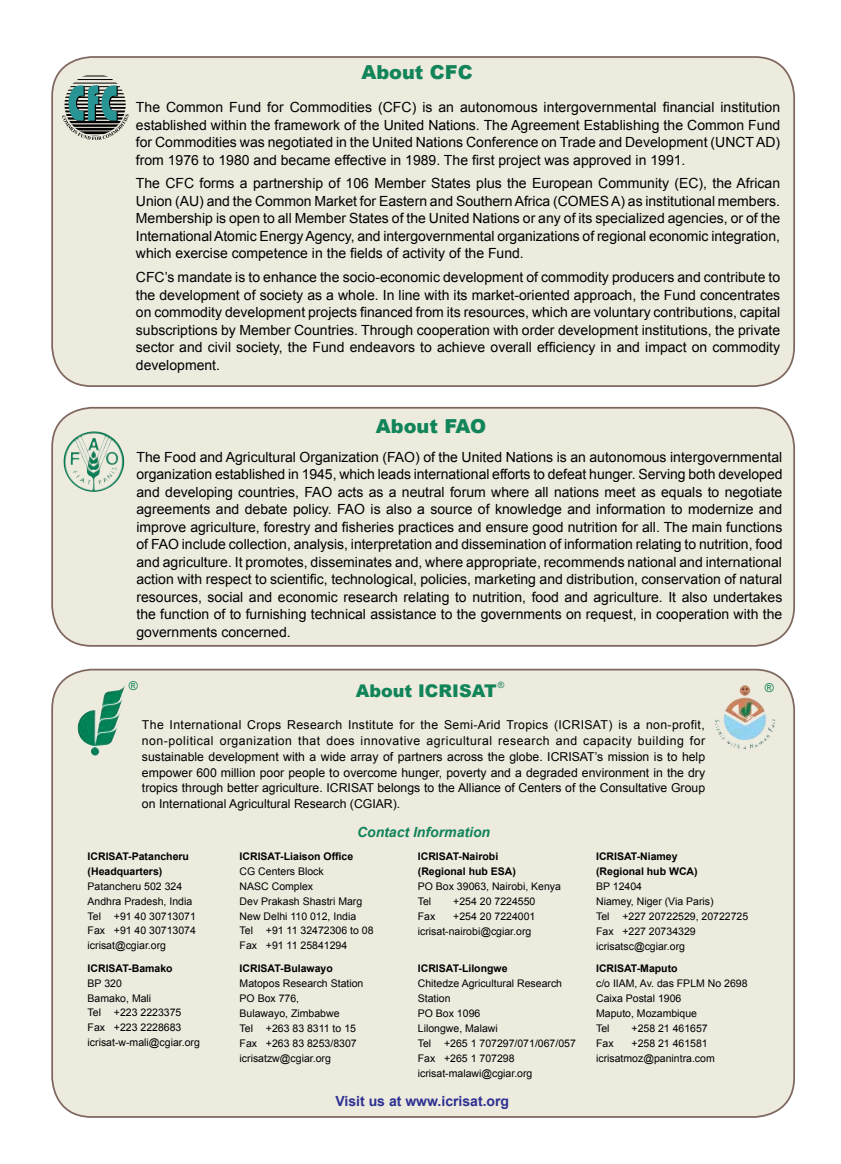
<style>
.page{position:relative;width:841px;height:1164px;background:#fff}
.page>*{position:absolute;margin:0;border:0;box-sizing:border-box;transform-origin:0 0}
.t1{font:900 19.25px "Arial";color:#118459}
.t2{font:900 17.5px "Arial";color:#118459}
.t3{font:14px/17.5px "Arial";color:#000;text-align:justify}
.t4{font:700 14px "Arial";color:#2e3192}
.t5{font:italic 700 14px "Arial";color:#118459}
.t6{font:12.25px/15.8px "Arial";color:#000;text-align:justify}
.t7{font:12.25px "Arial";color:#118459}
.t8{font:10.5px/15px "Arial";color:#000}
.t9{font:700 10.5px/15px "Arial";color:#000}
.t10{font:8.75px "Arial";color:#118459}
</style>
<div class="page">
<div style="left:52px;top:670px;width:741px;height:447px;background:#edeade;border-radius:39px"></div>
<div style="left:52px;top:408px;width:741px;height:238px;background:#edeade;border-radius:39px"></div>
<div style="left:51px;top:407px;width:743px;height:240px;border:2px solid #7f6760;border-radius:39px"></div>
<div style="left:52px;top:57px;width:741px;height:329px;background:#edeade;border-radius:39px"></div>
<div style="left:51px;top:56px;width:743px;height:331px;border:2px solid #7f6760;border-radius:39px"></div>
<img style="left:102px;top:685px;width:23px;height:23px">
<img style="left:725px;top:685px;width:24px;height:28px">
<hr style="left:64px;top:76px;width:62px;height:1px;background:#000">
<hr style="left:64px;top:79px;width:62px;height:1px;background:#000">
<hr style="left:64px;top:83px;width:62px;height:1px;background:#000">
<svg style="left:62px;top:85px;width:67px;height:55px"></svg>
<img style="left:63px;top:431px;width:29px;height:55px">
<h1 class="t1" style="left:361px;top:58px;width:113px">About CFC</h1>
<p class="t3" style="left:136px;top:99px;width:645px">The Common Fund for Commodities (CFC) is an autonomous intergovernmental financial institution established within the framework of the United Nations. The Agreement Establishing the Common Fund for Commodities was negotiated in the United Nations Conference on Trade and Development (UNCT AD) from 1976 to 1980 and became effective in 1989. The first project was approved in 1991.</p>
<p class="t3" style="left:136px;top:175px;width:645px">The CFC forms a partnership of 106 Member States plus the European Community (EC), the African Union (AU) and the Common Market for Eastern and Southern Africa (COMES A) as institutional members.<br>Membership is open to all Member States of the United Nations or any of its specialized agencies, or of the International Atomic Energy Agency, and intergovernmental organizations of regional economic integration, which exercise competence in the fields of activity of the Fund.</p>
<p class="t3" style="left:136px;top:269px;width:645px">CFC’s mandate is to enhance the socio-economic development of commodity producers and contribute to the development of society as a whole. In line with its market-oriented approach, the Fund concentrates on commodity development projects financed from its resources, which are voluntary contributions, capital subscriptions by Member Countries. Through cooperation with order development institutions, the private sector and civil society, the Fund endeavors to achieve overall efficiency in and impact on commodity development.</p>
<h1 class="t1" style="left:375px;top:412px;width:112px">About FAO</h1>
<p class="t3" style="left:136px;top:448px;width:647px">The Food and Agricultural Organization (FAO) of the United Nations is an autonomous intergovernmental organization established in 1945, which leads international efforts to defeat hunger. Serving both developed and developing countries, FAO acts as a neutral forum where all nations meet as equals to negotiate agreements and debate policy. FAO is also a source of knowledge and information to modernize and improve agriculture, forestry and fisheries practices and ensure good nutrition for all. The main functions of FAO include collection, analysis, interpretation and dissemination of information relating to nutrition, food and agriculture. It promotes, disseminates and, where appropriate, recommends national and international action with respect to scientific, technological, policies, marketing and distribution, conservation of natural resources, social and economic research relating to nutrition, food and agriculture. It also undertakes the function of to furnishing technical assistance to the governments on request, in cooperation with the governments concerned.</p>
<p class="t7" style="left:129px;top:678px;width:11px">®</p>
<p class="t10" style="left:497px;top:679px;width:8px">®</p>
<p class="t2" style="left:355px;top:678px;width:142px">About ICRISAT</p>
<p class="t6" style="left:142px;top:717px;width:564px">The International Crops Research Institute for the Semi-Arid Tropics (ICRISAT) is a non-profit, non-political organization that does innovative agricultural research and capacity building for sustainable development with a wide array of partners across the globe. ICRISAT’s mission is to help empower 600 million poor people to overcome hunger, poverty and a degraded environment in the dry tropics through better agriculture. ICRISAT belongs to the Alliance of Centers of the Consultative Group on International Agricultural Research (CGIAR).</p>
<p class="t5" style="left:357px;top:823px;width:134px">Contact Information</p>
<p class="t9" style="left:88px;top:849px;width:103px">ICRISAT-Patancheru (Headquarters)</p>
<p class="t8" style="left:88px;top:879px;width:110px">Patancheru 502 324<br>Andhra Pradesh, India<br>Tel +91 40 30713071</p>
<p class="t8" style="left:88px;top:923px;width:110px">Fax +91 40 30713074 icrisat@cgiar.org</p>
<p class="t9" style="left:88px;top:961px;width:86px">ICRISAT-Bamako</p>
<p class="t8" style="left:88px;top:976px;width:65px">BP 320<br>Bamako, Mali</p>
<p class="t8" style="left:88px;top:1005px;width:114px">Tel +223 2223375<br>Fax +223 2228683 icrisat-w-mali@cgiar.org</p>
<p class="t9" style="left:239px;top:849px;width:115px">ICRISAT-Liaison Office</p>
<p class="t8" style="left:239px;top:864px;width:124px">CG Centers Block<br>NASC Complex<br>Dev Prakash Shastri Marg<br>New Delhi 110 012, India</p>
<p class="t8" style="left:239px;top:923px;width:135px">Tel +91 11 32472306 to 08<br>Fax +91 11 25841294</p>
<p class="t9" style="left:239px;top:961px;width:95px">ICRISAT-Bulawayo</p>
<p class="t8" style="left:239px;top:976px;width:125px">Matopos Research Station<br>PO Box 776,<br>Bulawayo, Zimbabwe<br>Tel +263 83 8311 to 15<br>Fax +263 83 8253/8307 icrisatzw@cgiar.org</p>
<p class="t9" style="left:417px;top:849px;width:100px">ICRISAT-Nairobi (Regional hub ESA)</p>
<p class="t8" style="left:417px;top:879px;width:144px">PO Box 39063, Nairobi, Kenya<br>Tel</p>
<p class="t8" style="left:453px;top:894px;width:84px">+254 20 7224550</p>
<p class="t8" style="left:417px;top:909px;width:119px;text-indent:35px">+254 20 7224001 icrisat-nairobi@cgiar.org</p>
<p class="t8" style="left:417px;top:909px;width:19px">Fax</p>
<p class="t9" style="left:417px;top:961px;width:91px">ICRISAT-Lilongwe</p>
<p class="t8" style="left:417px;top:976px;width:159px">Chitedze Agricultural Research<br>Station<br>PO Box 1096<br>Lilongwe, Malawi<br>Tel +265 1 707297/071/067/057<br>Fax +265 1 707298 icrisat-malawi@cgiar.org</p>
<p class="t4" style="left:335px;top:1091px;width:175px">Visit us at www.icrisat.org</p>
<p class="t9" style="left:595px;top:849px;width:103px">ICRISAT-Niamey (Regional hub WCA)</p>
<p class="t8" style="left:595px;top:879px;width:154px">BP 12404<br>Niamey, Niger (Via Paris)<br>Tel +227 20722529, 20722725<br>Fax +227 20734329 icrisatsc@cgiar.org</p>
<p class="t9" style="left:595px;top:961px;width:83px">ICRISAT-Maputo</p>
<p class="t8" style="left:595px;top:976px;width:153px">c/o IIAM, Av. das FPLM No 2698<br>Caixa Postal 1906<br>Maputo, Mozambique<br>Tel</p>
<p class="t8" style="left:631px;top:1021px;width:78px">+258 21 461657</p>
<p class="t8" style="left:595px;top:1036px;width:120px;text-indent:35px">+258 21 461581 icrisatmoz@panintra.com</p>
<p class="t8" style="left:595px;top:1036px;width:19px">Fax</p>
<p class="t7" style="left:764px;top:680px;width:11px">®</p>
</div>
